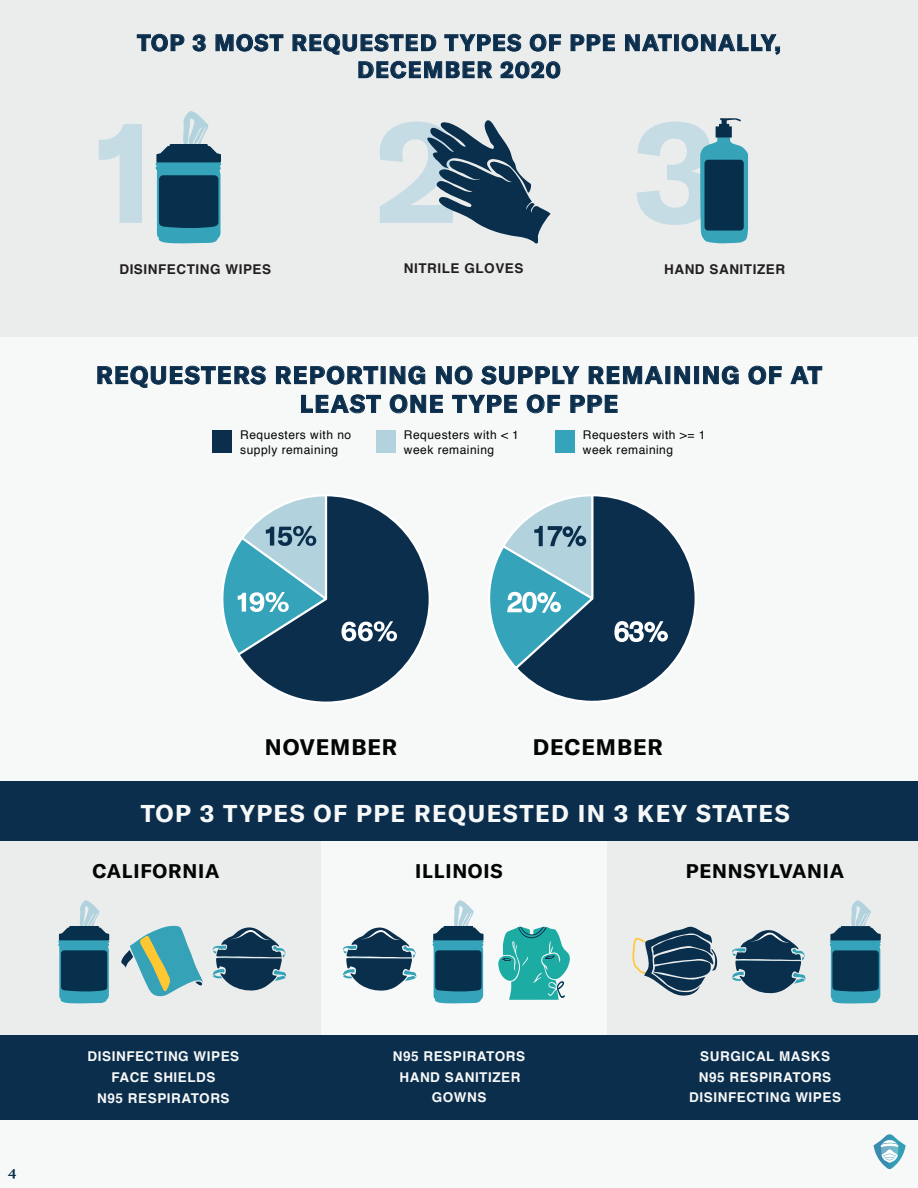
<style>
.page{position:relative;width:918px;height:1188px;background:#f7f8f8}
.page>*{position:absolute;margin:0;border:0;box-sizing:border-box;transform-origin:0 0}
.t1{font:700 139.35px "GT America";color:#c5dce5}
.t2{font:700 24px/28.8px "GT America";letter-spacing:.06em;color:#0b2e4d;text-align:center}
.t3{font:700 24px "GT America";letter-spacing:.06em;color:#f7f8f8}
.t4{font:700 22.5px/27px "GT America";letter-spacing:.06em;color:#0b2e4d;text-align:center}
.t5{font:700 22.2px "GT America";letter-spacing:.04em;color:#030505}
.t6{font:700 19.5px "GT America";letter-spacing:.04em;color:#030505}
.t7{font:700 15px "Athelas";color:#0b2e4d;scale:1.11 1}
.t8{font:700 13.5px/20.7px "Helvetica";letter-spacing:.04em;color:#f7f8f8;text-align:center}
.t9{font:700 13.5px "Helvetica";letter-spacing:.04em;color:#231f20}
.t10{font:12px/14.4px "Helvetica";letter-spacing:.04em;color:#030505}
</style>
<div class="page">
<div style="left:0;top:1031px;width:918px;height:89px;background:#0b2e4d"></div>
<div style="left:0;top:0;width:918px;height:337px;background:#ebeded"></div>
<svg style="left:137px;top:34px;width:47px;height:17px"></svg>
<svg style="left:193px;top:34px;width:13px;height:17px"></svg>
<svg style="left:216px;top:34px;width:67px;height:17px"></svg>
<svg style="left:293px;top:34px;width:143px;height:21px"></svg>
<svg style="left:444px;top:34px;width:77px;height:17px"></svg>
<svg style="left:530px;top:34px;width:31px;height:17px"></svg>
<svg style="left:571px;top:34px;width:44px;height:17px"></svg>
<svg style="left:625px;top:34px;width:47px;height:17px"></svg>
<div style="left:674px;top:35px;width:5px;height:16px;border:1px solid #0b2e4d"></div>
<svg style="left:682px;top:33px;width:98px;height:22px"></svg>
<svg style="left:359px;top:61px;width:133px;height:17px"></svg>
<svg style="left:501px;top:61px;width:59px;height:17px"></svg>
<svg style="left:97px;top:366px;width:169px;height:22px"></svg>
<svg style="left:276px;top:366px;width:102px;height:18px"></svg>
<svg style="left:390px;top:366px;width:35px;height:18px"></svg>
<svg style="left:436px;top:366px;width:36px;height:18px"></svg>
<svg style="left:481px;top:366px;width:98px;height:18px"></svg>
<svg style="left:589px;top:366px;width:74px;height:18px"></svg>
<svg style="left:674px;top:366px;width:16px;height:18px"></svg>
<div style="left:694px;top:366px;width:5px;height:18px;border:1px solid #0b2e4d"></div>
<svg style="left:703px;top:366px;width:36px;height:18px"></svg>
<svg style="left:749px;top:366px;width:33px;height:18px"></svg>
<svg style="left:791px;top:366px;width:31px;height:18px"></svg>
<svg style="left:301px;top:394px;width:80px;height:19px"></svg>
<svg style="left:390px;top:395px;width:53px;height:18px"></svg>
<svg style="left:452px;top:395px;width:65px;height:18px"></svg>
<svg style="left:527px;top:395px;width:33px;height:18px"></svg>
<svg style="left:570px;top:395px;width:47px;height:18px"></svg>
<div style="left:212px;top:431px;width:20px;height:22px;background:#0b2e4d"></div>
<div style="left:555px;top:431px;width:20px;height:22px;background:#35a3ba"></div>
<div style="left:376px;top:431px;width:20px;height:22px;background:#b2d2de"></div>
<svg style="left:874px;top:1134px;width:32px;height:35px"></svg>
<svg style="left:155px;top:111px;width:67px;height:133px"></svg>
<svg style="left:700px;top:118px;width:48px;height:125px"></svg>
<div style="left:0;top:781px;width:918px;height:61px;background:#0b2e4d"></div>
<div style="left:0;top:841px;width:918px;height:194px;background:#ebeded"></div>
<div style="left:321px;top:841px;width:286px;height:194px;background:#f7f8f8"></div>
<svg style="left:58px;top:900px;width:52px;height:104px"></svg>
<svg style="left:121px;top:925px;width:82px;height:72px"></svg>
<svg style="left:432px;top:900px;width:52px;height:104px"></svg>
<svg style="left:343px;top:927px;width:74px;height:64px"></svg>
<svg style="left:829px;top:900px;width:52px;height:104px"></svg>
<svg style="left:732px;top:930px;width:74px;height:64px"></svg>
<svg style="left:427px;top:120px;width:124px;height:124px"></svg>
<svg style="left:213px;top:927px;width:73px;height:64px"></svg>
<svg style="left:498px;top:927px;width:72px;height:73px"></svg>
<svg style="left:632px;top:926px;width:85px;height:70px"></svg>
<svg style="left:223px;top:496px;width:206px;height:206px"></svg>
<svg style="left:490px;top:496px;width:205px;height:205px"></svg>
<h3 class="t4" style="left:137px;top:29px;width:645px">TOP 3 MOST REQUESTED TYPES OF PPE NATIONALLY,<br>DECEMBER 2020</h3>
<h1 class="t1" style="left:96px;top:86px;width:61px">1</h1>
<h1 class="t1" style="left:634px;top:86px;width:85px">3</h1>
<p class="t9" style="left:119px;top:259px;width:153px">DISINFECTING WIPES</p>
<p class="t9" style="left:664px;top:259px;width:123px">HAND SANITIZER</p>
<h1 class="t1" style="left:376px;top:86px;width:83px">2</h1>
<p class="t9" style="left:404px;top:258px;width:121px">NITRILE GLOVES</p>
<h2 class="t2" style="left:96px;top:360px;width:727px">REQUESTERS REPORTING NO SUPPLY REMAINING OF AT<br>LEAST ONE TYPE OF PPE</h2>
<p class="t10" style="left:240px;top:428px;width:112px">Requesters with no supply remaining</p>
<p class="t10" style="left:583px;top:428px;width:124px">Requesters with &gt;= 1 week remaining</p>
<p class="t10" style="left:404px;top:428px;width:117px">Requesters with &lt; 1 week remaining</p>
<p class="t7" style="left:8px;top:1159px;width:9px">4</p>
<h3 class="t5" style="left:265px;top:733px;width:134px">NOVEMBER</h3>
<h3 class="t5" style="left:533px;top:733px;width:131px">DECEMBER</h3>
<h2 class="t3" style="left:141px;top:798px;width:651px">TOP 3 TYPES OF PPE REQUESTED IN 3 KEY STATES</h2>
<h3 class="t6" style="left:93px;top:859px;width:128px">CALIFORNIA</h3>
<h3 class="t6" style="left:415px;top:859px;width:89px">ILLINOIS</h3>
<h3 class="t6" style="left:686px;top:859px;width:160px">PENNSYLVANIA</h3>
<p class="t8" style="left:88px;top:1047px;width:153px">DISINFECTING WIPES<br>FACE SHIELDS<br>N95 RESPIRATORS</p>
<p class="t8" style="left:393px;top:1046px;width:134px">N95 RESPIRATORS</p>
<p class="t8" style="left:399px;top:1067px;width:123px">HAND SANITIZER</p>
<p class="t8" style="left:432px;top:1087px;width:56px">GOWNS</p>
<p class="t8" style="left:689px;top:1046px;width:153px">SURGICAL MASKS<br>N95 RESPIRATORS<br>DISINFECTING WIPES</p>
</div>
